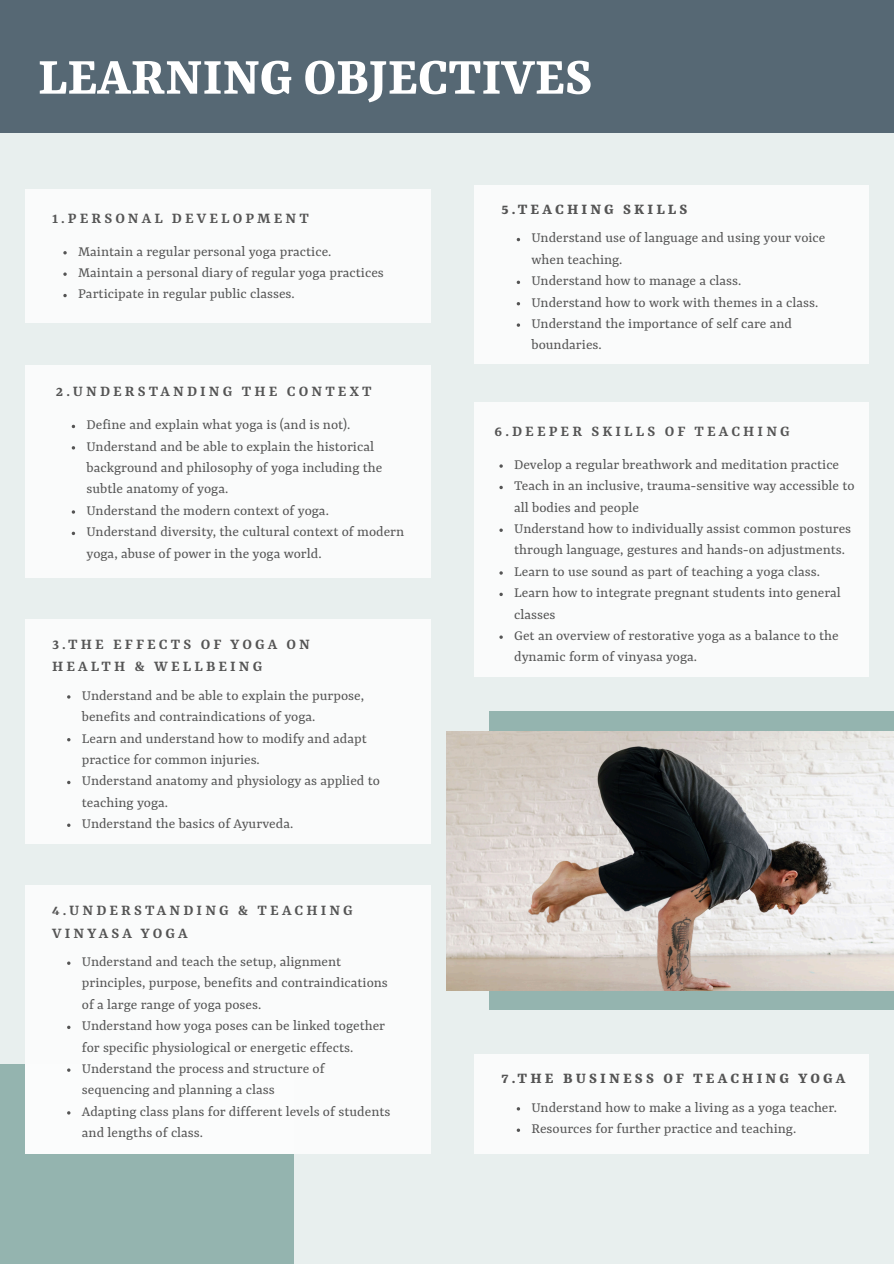
<style>
.page{position:relative;width:894px;height:1264px;background:#fff}
.page>*{position:absolute;margin:0;border:0;box-sizing:border-box;transform-origin:0 0}
.t1{font:700 57px "Rasa";color:#fff}
.t2{font:600 16.5px/22.5px "Rasa";letter-spacing:.19em;color:#545454}
.t3{font:700 16.5px "Rasa";letter-spacing:.19em;color:#545454}
.t4{font:15.3px/21.3px "Rasa";color:#545454}
</style>
<div class="page">
<div style="left:0;top:0;width:893px;height:1263px;background:#e8efee"></div>
<div style="left:25px;top:189px;width:405px;height:134px;background:#fff"></div>
<div style="left:0;top:1064px;width:294px;height:199px;background:#94b4af"></div>
<div style="left:489px;top:711px;width:404px;height:299px;background:#94b4af"></div>
<img style="left:446px;top:731px;width:447px;height:259px">
<div style="left:0;top:0;width:893px;height:133px;background:#566874"></div>
<svg style="left:63px;top:251px;width:4px;height:3px"></svg>
<svg style="left:63px;top:272px;width:4px;height:4px"></svg>
<svg style="left:63px;top:294px;width:4px;height:3px"></svg>
<div style="left:25px;top:364px;width:406px;height:213px;background:#fff"></div>
<svg style="left:72px;top:531px;width:3px;height:4px"></svg>
<div style="left:25px;top:619px;width:406px;height:225px;background:#fff"></div>
<svg style="left:67px;top:823px;width:3px;height:4px"></svg>
<div style="left:25px;top:885px;width:405px;height:268px;background:#fff"></div>
<div style="left:474px;top:185px;width:394px;height:178px;background:#fff"></div>
<svg style="left:516px;top:238px;width:4px;height:3px"></svg>
<svg style="left:516px;top:323px;width:4px;height:4px"></svg>
<div style="left:474px;top:402px;width:394px;height:275px;background:#fff"></div>
<div style="left:474px;top:1053px;width:394px;height:100px;background:#fff"></div>
<h2 class="t1" style="left:38px;top:52px;width:555px">LEARNING OBJECTIVES</h2>
<h1 class="t2" style="left:52px;top:208px;width:258px">1.PERSONAL DEVELOPMENT</h1>
<p class="t4" style="left:78px;top:241px;width:255px">Maintain a regular personal yoga practice.</p>
<p class="t4" style="left:78px;top:263px;width:307px">Maintain a personal diary of regular yoga practices</p>
<p class="t4" style="left:78px;top:284px;width:218px">Participate in regular public classes.</p>
<h2 class="t2" style="left:56px;top:381px;width:317px">2.UNDERSTANDING THE CONTEXT</h2>
<p class="t4" style="left:86px;top:415px;width:265px">Define and explain what yoga is (and is not).</p>
<p class="t4" style="left:86px;top:436px;width:297px">Understand and be able to explain the historical background and philosophy of yoga including the subtle anatomy of yoga.</p>
<p class="t4" style="left:86px;top:500px;width:244px">Understand the modern context of yoga.</p>
<p class="t4" style="left:86px;top:522px;width:319px">Understand diversity, the cultural context of modern yoga, abuse of power in the yoga world.</p>
<h2 class="t2" style="left:52px;top:633px;width:259px">3.THE EFFECTS OF YOGA ON<br>HEALTH &amp; WELLBEING</h2>
<p class="t4" style="left:82px;top:685px;width:283px">Understand and be able to explain the purpose, benefits and contraindications of yoga.</p>
<p class="t4" style="left:82px;top:728px;width:286px">Learn and understand how to modify and adapt practice for common injuries.</p>
<p class="t4" style="left:82px;top:771px;width:299px">Understand anatomy and physiology as applied to teaching yoga.</p>
<p class="t4" style="left:82px;top:814px;width:213px">Understand the basics of Ayurveda.</p>
<h2 class="t2" style="left:52px;top:900px;width:302px">4.UNDERSTANDING &amp; TEACHING<br>VINYASA YOGA</h2>
<p class="t4" style="left:82px;top:951px;width:307px">Understand and teach the setup, alignment principles, purpose, benefits and contraindications of a large range of yoga poses.</p>
<p class="t4" style="left:82px;top:1016px;width:305px">Understand how yoga poses can be linked together for specific physiological or energetic effects.</p>
<p class="t4" style="left:82px;top:1058px;width:244px">Understand the process and structure of sequencing and planning a class</p>
<p class="t4" style="left:82px;top:1101px;width:310px">Adapting class plans for different levels of students and lengths of class.</p>
<h2 class="t3" style="left:501px;top:202px;width:187px">5.TEACHING SKILLS</h2>
<p class="t4" style="left:531px;top:228px;width:295px">Understand use of language and using your voice when teaching.</p>
<p class="t4" style="left:531px;top:271px;width:211px">Understand how to manage a class.</p>
<p class="t4" style="left:531px;top:292px;width:288px">Understand how to work with themes in a class.</p>
<p class="t4" style="left:531px;top:314px;width:262px">Understand the importance of self care and boundaries.</p>
<h2 class="t2" style="left:494px;top:421px;width:296px">6.DEEPER SKILLS OF TEACHING</h2>
<p class="t4" style="left:514px;top:455px;width:326px">Develop a regular breathwork and meditation practice</p>
<p class="t4" style="left:514px;top:476px;width:342px">Teach in an inclusive, trauma-sensitive way accessible to all bodies and people</p>
<p class="t4" style="left:514px;top:519px;width:338px">Understand how to individually assist common postures through language, gestures and hands-on adjustments.</p>
<p class="t4" style="left:514px;top:561px;width:307px">Learn to use sound as part of teaching a yoga class.</p>
<p class="t4" style="left:514px;top:583px;width:328px">Learn how to integrate pregnant students into general classes</p>
<p class="t4" style="left:514px;top:626px;width:326px">Get an overview of restorative yoga as a balance to the dynamic form of vinyasa yoga.</p>
<h2 class="t3" style="left:501px;top:1071px;width:345px">7.THE BUSINESS OF TEACHING YOGA</h2>
<p class="t4" style="left:531px;top:1097px;width:307px">Understand how to make a living as a yoga teacher.</p>
<p class="t4" style="left:531px;top:1118px;width:266px">Resources for further practice and teaching.</p>
</div>
